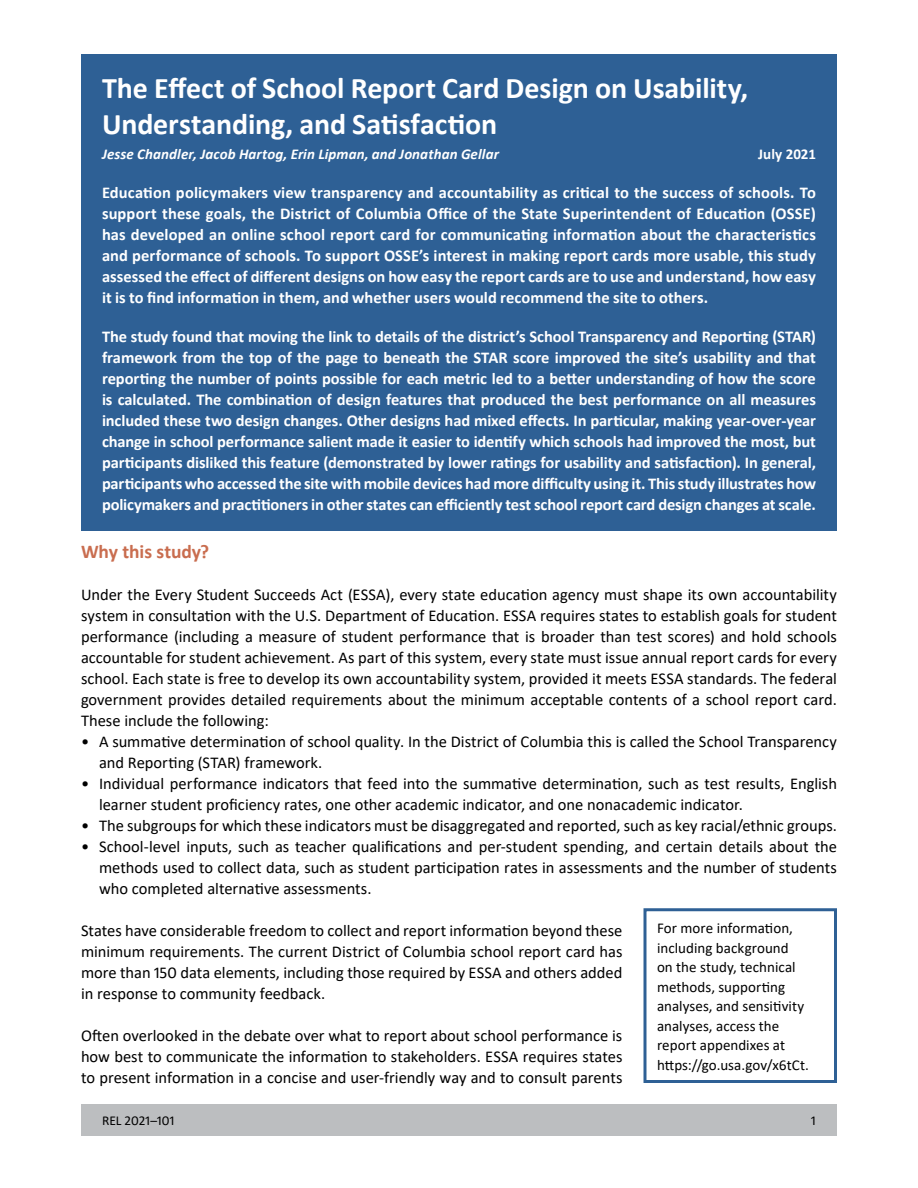
<style>
.page{position:relative;width:918px;height:1188px;background:#fff}
.page>*{position:absolute;margin:0;border:0;box-sizing:border-box;transform-origin:0 0}
.t1{font:700 30px/36px "Calibri";letter-spacing:-.005em;color:#fff}
.t2{font:700 19.5px "Calibri";color:#c96d4f}
.t3{font:16.5px/21px "Calibri";color:#000;text-align:justify}
.t4{font:700 16.5px/21px "Calibri";color:#fff;text-align:justify}
.t5{font:15px/19.5px "Calibri";letter-spacing:.005em;color:#000}
.t6{font:italic 700 15px "Calibri";letter-spacing:.005em;color:#fff}
.t7{font:700 15px "Calibri";color:#fff}
.t8{font:13.5px "Calibri";color:#000}
</style>
<div class="page">
<div style="left:81px;top:1104px;width:756px;height:32px;background:#bcbec0"></div>
<div style="left:644px;top:908px;width:193px;height:175px;border:3px solid #2e6095"></div>
<div style="left:81px;top:54px;width:756px;height:477px;background:#2e6095"></div>
<p class="t1" style="left:102px;top:69px;width:648px">The Effect of School Report Card Design on Usability,<br>Understanding, and Satisfaction</p>
<p class="t6" style="left:102px;top:143px;width:398px">Jesse Chandler, Jacob Hartog, Erin Lipman, and Jonathan Gellar</p>
<p class="t7" style="left:758px;top:143px;width:59px">July 2021</p>
<p class="t4" style="left:102px;top:182px;width:716px">Education policymakers view transparency and accountability as critical to the success of schools. To support these goals, the District of Columbia Office of the State Superintendent of Education (OSSE) has developed an online school report card for communicating information about the characteristics and performance of schools. To support OSSE’s interest in making report cards more usable, this study assessed the effect of different designs on how easy the report cards are to use and understand, how easy it is to find information in them, and whether users would recommend the site to others.</p>
<p class="t4" style="left:102px;top:326px;width:716px">The study found that moving the link to details of the district’s School Transparency and Reporting (STAR) framework from the top of the page to beneath the STAR score improved the site’s usability and that reporting the number of points possible for each metric led to a better understanding of how the score is calculated. The combination of design features that produced the best performance on all measures included these two design changes. Other designs had mixed effects. In particular, making year-over-year change in school performance salient made it easier to identify which schools had improved the most, but participants disliked this feature (demonstrated by lower ratings for usability and satisfaction). In general, participants who accessed the site with mobile devices had more difficulty using it. This study illustrates how policymakers and practitioners in other states can efficiently test school report card design changes at scale.</p>
<h2 class="t2" style="left:81px;top:538px;width:130px">Why this study?</h2>
<p class="t3" style="left:81px;top:584px;width:758px">Under the Every Student Succeeds Act (ESSA), every state education agency must shape its own accountability system in consultation with the U.S. Department of Education. ESSA requires states to establish goals for student performance (including a measure of student performance that is broader than test scores) and hold schools accountable for student achievement. As part of this system, every state must issue annual report cards for every school. Each state is free to develop its own accountability system, provided it meets ESSA standards. The federal government provides detailed requirements about the minimum acceptable contents of a school report card.<br>These include the following:</p>
<p class="t3" style="left:99px;top:731px;width:740px;text-indent:-18px">• A summative determination of school quality. In the District of Columbia this is called the School Transparency and Reporting (STAR) framework.</p>
<p class="t3" style="left:99px;top:773px;width:740px;text-indent:-18px">• Individual performance indicators that feed into the summative determination, such as test results, English learner student proficiency rates, one other academic indicator, and one nonacademic indicator.</p>
<p class="t3" style="left:81px;top:815px;width:758px">• The subgroups for which these indicators must be disaggregated and reported, such as key racial/ethnic groups.</p>
<p class="t3" style="left:99px;top:836px;width:740px;text-indent:-18px">• School-level inputs, such as teacher qualifications and per-student spending, and certain details about the methods used to collect data, such as student participation rates in assessments and the number of students who completed alternative assessments.</p>
<p class="t3" style="left:81px;top:920px;width:543px">States have considerable freedom to collect and report information beyond these minimum requirements. The current District of Columbia school report card has more than 150 data elements, including those required by ESSA and others added in response to community feedback.</p>
<p class="t3" style="left:81px;top:1025px;width:543px">Often overlooked in the debate over what to report about school performance is how best to communicate the information to stakeholders. ESSA requires states to present information in a concise and user-friendly way and to consult parents</p>
<p class="t5" style="left:657px;top:918px;width:153px">For more information, including background<br>on the study, technical methods, supporting analyses, and sensitivity analyses, access the report appendixes at https://go.usa.gov/x6tCt.</p>
<p class="t8" style="left:102px;top:1111px;width:74px">REL 2021–101</p>
<p class="t8" style="left:811px;top:1111px;width:6px">1</p>
</div>
